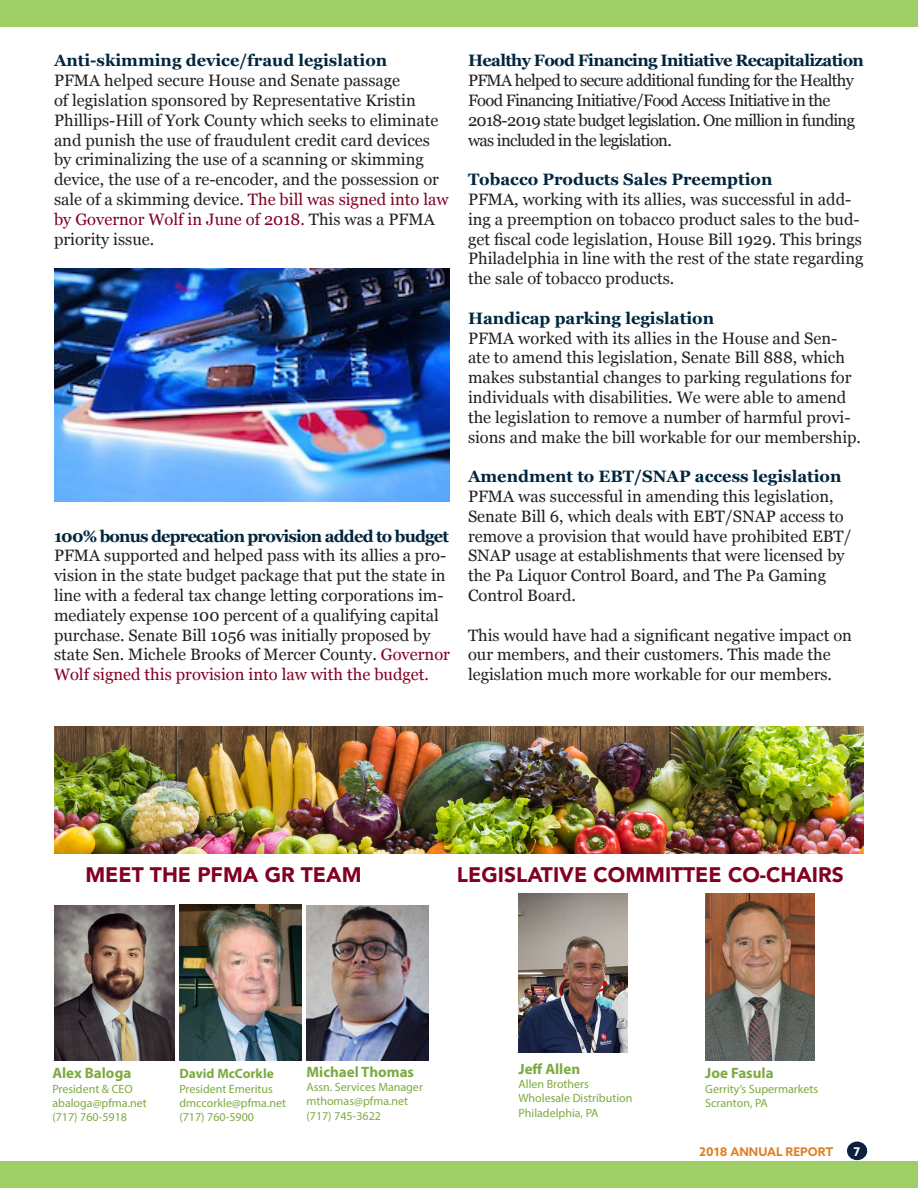
<style>
.page{position:relative;width:918px;height:1188px;background:#fff}
.page>*{position:absolute;margin:0;border:0;box-sizing:border-box;transform-origin:0 0}
.t1{font:900 21px "Avenir";color:#820123}
.t2{font:16.5px/19.8px "Georgia";color:#231f20}
.t3{font:16.5px/19.8px "Georgia";letter-spacing:-.04em;color:#231f20}
.t4{font:700 16.5px "Georgia";color:#00263e}
.t5{font:700 16.5px "Georgia";letter-spacing:-.04em;color:#00263e}
.t6{font:700 16.5px "Georgia";letter-spacing:-.05em;color:#00263e}
.t7{font:700 15px "Myriad Pro";color:#7daa40}
.t8{font:700 13.5px "Myriad Pro";color:#7daa40}
.t9{font:12px "Myriad Pro";color:#7daa40}
.t10{font:700 12px "Azo Sans";color:#df7f26}
.t11{font:700 12px "Azo Sans";color:#fff}
.s1{color:#820123}
</style>
<div class="page">
<div style="left:0;top:0;width:918px;height:27px;background:#9fce66"></div>
<div style="left:0;top:1161px;width:918px;height:27px;background:#9fce66"></div>
<div style="left:847px;top:1142px;width:20px;height:18px;background:#0b213e;border-radius:50%"></div>
<img style="left:54px;top:727px;width:810px;height:126px">
<img style="left:54px;top:269px;width:396px;height:232px">
<img style="left:179px;top:904px;width:122px;height:157px">
<img style="left:705px;top:893px;width:109px;height:168px">
<img style="left:519px;top:893px;width:108px;height:160px">
<img style="left:306px;top:906px;width:122px;height:155px">
<img style="left:54px;top:906px;width:120px;height:155px">
<p class="t4" style="left:54px;top:48px;width:335px">Anti-skimming device/fraud legislation</p>
<p class="t2" style="left:54px;top:70px;width:396px">PFMA helped secure House and Senate passage<br>of legislation sponsored by Representative Kristin Phillips-Hill of York County which seeks to eliminate and punish the use of fraudulent credit card devices by criminalizing the use of a scanning or skimming device, the use of a re-encoder, and the possession or sale of a skimming device. <span class="s1">The bill was signed into law by Governor Wolf in June of 2018.</span> This was a PFMA priority issue.</p>
<p class="t6" style="left:54px;top:524px;width:397px">100% bonus deprecation provision added to budget</p>
<p class="t2" style="left:54px;top:545px;width:398px">PFMA supported and helped pass with its allies a pro&shy;vision in the state budget package that put the state in line with a federal tax change letting corporations im&shy;mediately expense 100 percent of a qualifying capital purchase. Senate Bill 1056 was initially proposed by state Sen. Michele Brooks of Mercer County. <span class="s1">Governor Wolf signed this provision into law with the budget.</span></p>
<p class="t5" style="left:468px;top:48px;width:397px">Healthy Food Financing Initiative Recapitalization</p>
<p class="t3" style="left:468px;top:70px;width:389px">PFMA helped to secure additional funding for the Healthy Food Financing Initiative/Food Access Initiative in the 2018-2019 state budget legislation. One million in funding was included in the legislation.</p>
<p class="t4" style="left:468px;top:167px;width:306px">Tobacco Products Sales Preemption</p>
<p class="t2" style="left:468px;top:189px;width:397px">PFMA, working with its allies, was successful in add&shy;ing a preemption on tobacco product sales to the bud&shy;get fiscal code legislation, House Bill 1929. This brings Philadelphia in line with the rest of the state regarding the sale of tobacco products.</p>
<p class="t4" style="left:468px;top:306px;width:248px">Handicap parking legislation</p>
<p class="t2" style="left:468px;top:327px;width:395px">PFMA worked with its allies in the House and Sen&shy;ate to amend this legislation, Senate Bill 888, which makes substantial changes to parking regulations for individuals with disabilities. We were able to amend the legislation to remove a number of harmful provi&shy;sions and make the bill workable for our membership.</p>
<p class="t4" style="left:468px;top:464px;width:375px">Amendment to EBT/SNAP access legislation</p>
<p class="t2" style="left:468px;top:486px;width:385px">PFMA was successful in amending this legislation, Senate Bill 6, which deals with EBT/SNAP access to remove a provision that would have prohibited EBT/ SNAP usage at establishments that were licensed by the Pa Liquor Control Board, and The Pa Gaming Control Board.</p>
<p class="t2" style="left:468px;top:624px;width:386px">This would have had a significant negative impact on our members, and their customers. This made the legislation much more workable for our members.</p>
<p class="t1" style="left:85px;top:857px;width:278px">MEET THE PFMA GR TEAM</p>
<p class="t1" style="left:457px;top:857px;width:388px">LEGISLATIVE COMMITTEE CO-CHAIRS</p>
<p class="t7" style="left:52px;top:1063px;width:80px">Alex Baloga</p>
<p class="t9" style="left:52px;top:1081px;width:82px">President &amp; CEO</p>
<p class="t9" style="left:52px;top:1096px;width:96px">abaloga@pfma.net</p>
<p class="t9" style="left:52px;top:1110px;width:76px">(717) 760-5918</p>
<p class="t8" style="left:179px;top:1065px;width:96px">David McCorkle</p>
<p class="t9" style="left:179px;top:1081px;width:95px">President Emeritus</p>
<p class="t9" style="left:179px;top:1096px;width:108px">dmccorkle@pfma.net</p>
<p class="t9" style="left:179px;top:1110px;width:76px">(717) 760-5900</p>
<p class="t7" style="left:306px;top:1062px;width:109px">Michael Thomas</p>
<p class="t9" style="left:306px;top:1079px;width:118px">Assn. Services Manager</p>
<p class="t9" style="left:306px;top:1094px;width:103px">mthomas@pfma.net</p>
<p class="t9" style="left:306px;top:1108px;width:76px">(717) 745-3622</p>
<p class="t7" style="left:519px;top:1059px;width:63px">Jeff Allen</p>
<p class="t9" style="left:519px;top:1077px;width:72px">Allen Brothers</p>
<p class="t9" style="left:519px;top:1091px;width:115px">Wholesale Distribution</p>
<p class="t9" style="left:519px;top:1105px;width:81px">Philadelphia, PA</p>
<p class="t7" style="left:705px;top:1063px;width:70px">Joe Fasula</p>
<p class="t9" style="left:705px;top:1081px;width:115px">Gerrity’s Supermarkets</p>
<p class="t9" style="left:705px;top:1096px;width:64px">Scranton, PA</p>
<p class="t10" style="left:699px;top:1144px;width:136px">2018 ANNUAL REPORT</p>
<p class="t11" style="left:853px;top:1144px;width:8px">7</p>
</div>
